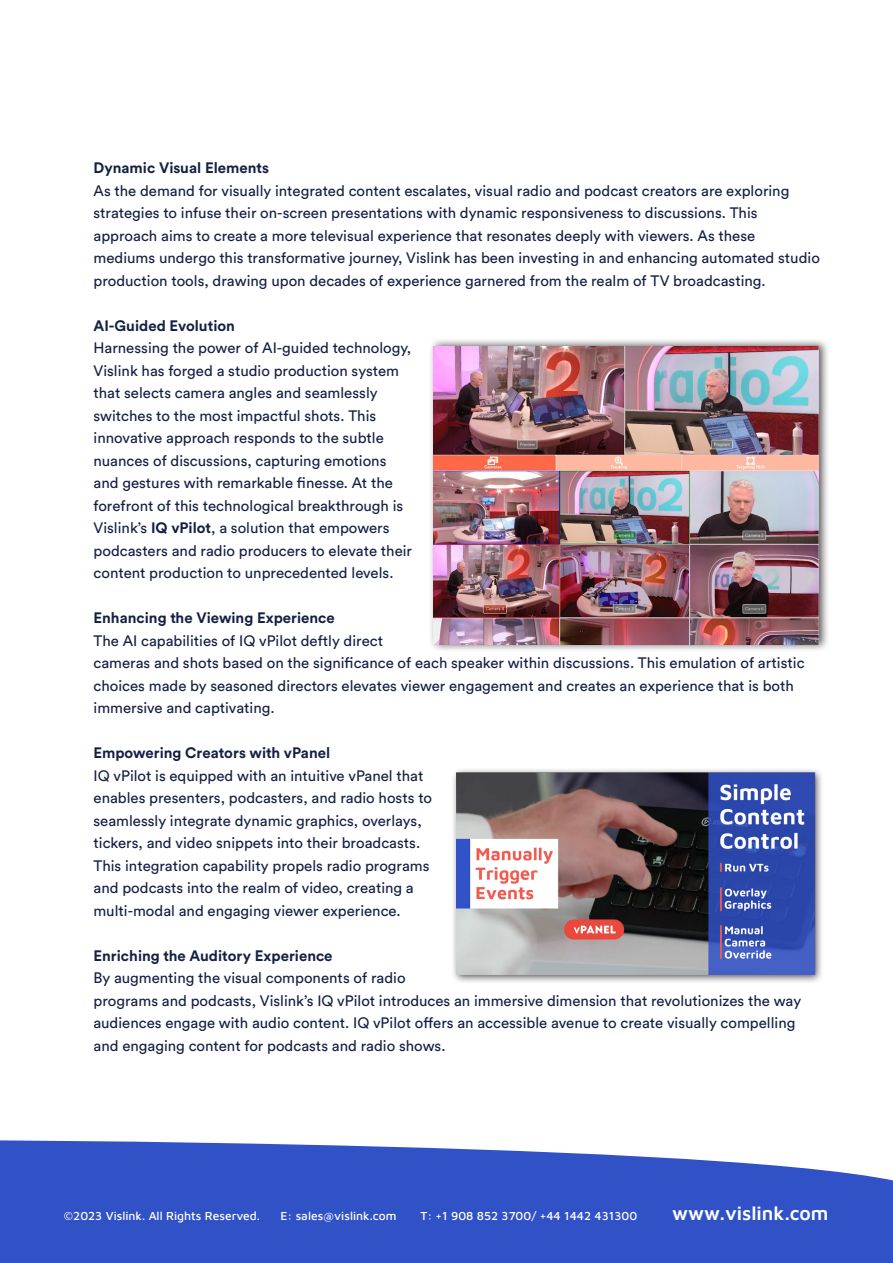
<style>
.page{position:relative;width:893px;height:1263px;background:#fff}
.page>*{position:absolute;margin:0;border:0;box-sizing:border-box;transform-origin:0 0}
.t1{font:600 19.5px "Maven Pro";color:#fff}
.Event_header{font:15px/22.5px "Circular Std";color:#142043}
.Event_header-2{font:700 15px "Circular Std";color:#142043}
.t2{font:500 12px "Maven Pro";color:#fff}
.s1{font-weight:700}
</style>
<div class="page">
<svg style="left:0;top:1140px;width:893px;height:123px;background:#4462cc"></svg>
<div style="left:428px;top:338px;width:401px;height:314px;background:#231f20;opacity:.75"></div>
<img style="left:433px;top:346px;width:385px;height:298px">
<div style="left:451px;top:767px;width:373px;height:217px;background:#231f20;opacity:.75"></div>
<img style="left:457px;top:772px;width:361px;height:202px">
<p class="Event_header-2" style="left:94px;top:158px;width:177px">Dynamic Visual Elements</p>
<p class="Event_header" style="left:94px;top:179px;width:728px">As the demand for visually integrated content escalates, visual radio and podcast creators are exploring strategies to infuse their on-screen presentations with dynamic responsiveness to discussions. This approach aims to create a more televisual experience that resonates deeply with viewers. As these mediums undergo this transformative journey, Vislink has been investing in and enhancing automated studio production tools, drawing upon decades of experience garnered from the realm of TV broadcasting.</p>
<p class="Event_header-2" style="left:94px;top:316px;width:143px">AI-Guided Evolution</p>
<p class="Event_header" style="left:94px;top:336px;width:320px">Harnessing the power of AI-guided technology, Vislink has forged a studio production system that selects camera angles and seamlessly switches to the most impactful shots. This innovative approach responds to the subtle nuances of discussions, capturing emotions and gestures with remarkable finesse. At the forefront of this technological breakthrough is Vislink’s <span class="s1">IQ vPilot</span>, a solution that empowers podcasters and radio producers to elevate their content production to unprecedented levels.</p>
<p class="Event_header-2" style="left:94px;top:608px;width:243px">Enhancing the Viewing Experience</p>
<p class="Event_header" style="left:94px;top:629px;width:713px">The AI capabilities of IQ vPilot deftly direct<br>cameras and shots based on the significance of each speaker within discussions. This emulation of artistic choices made by seasoned directors elevates viewer engagement and creates an experience that is both immersive and captivating.</p>
<p class="Event_header-2" style="left:94px;top:743px;width:238px">Empowering Creators with vPanel</p>
<p class="Event_header" style="left:94px;top:764px;width:340px">IQ vPilot is equipped with an intuitive vPanel that enables presenters, podcasters, and radio hosts to seamlessly integrate dynamic graphics, overlays, tickers, and video snippets into their broadcasts.<br>This integration capability propels radio programs and podcasts into the realm of video, creating a multi-modal and engaging viewer experience.</p>
<p class="Event_header-2" style="left:94px;top:946px;width:241px">Enriching the Auditory Experience</p>
<p class="Event_header" style="left:94px;top:966px;width:709px">By augmenting the visual components of radio<br>programs and podcasts, Vislink’s IQ vPilot introduces an immersive dimension that revolutionizes the way audiences engage with audio content. IQ vPilot offers an accessible avenue to create visually compelling and engaging content for podcasts and radio shows.</p>
<p class="t2" style="left:64px;top:1208px;width:198px">©2023 Vislink. All Rights Reserved.</p>
<p class="t2" style="left:280px;top:1208px;width:118px">E: sales@vislink.com</p>
<p class="t2" style="left:420px;top:1208px;width:218px">T: +1 908 852 3700/ +44 1442 431300</p>
<h1 class="t1" style="left:672px;top:1200px;width:158px">www.vislink.com</h1>
</div>
